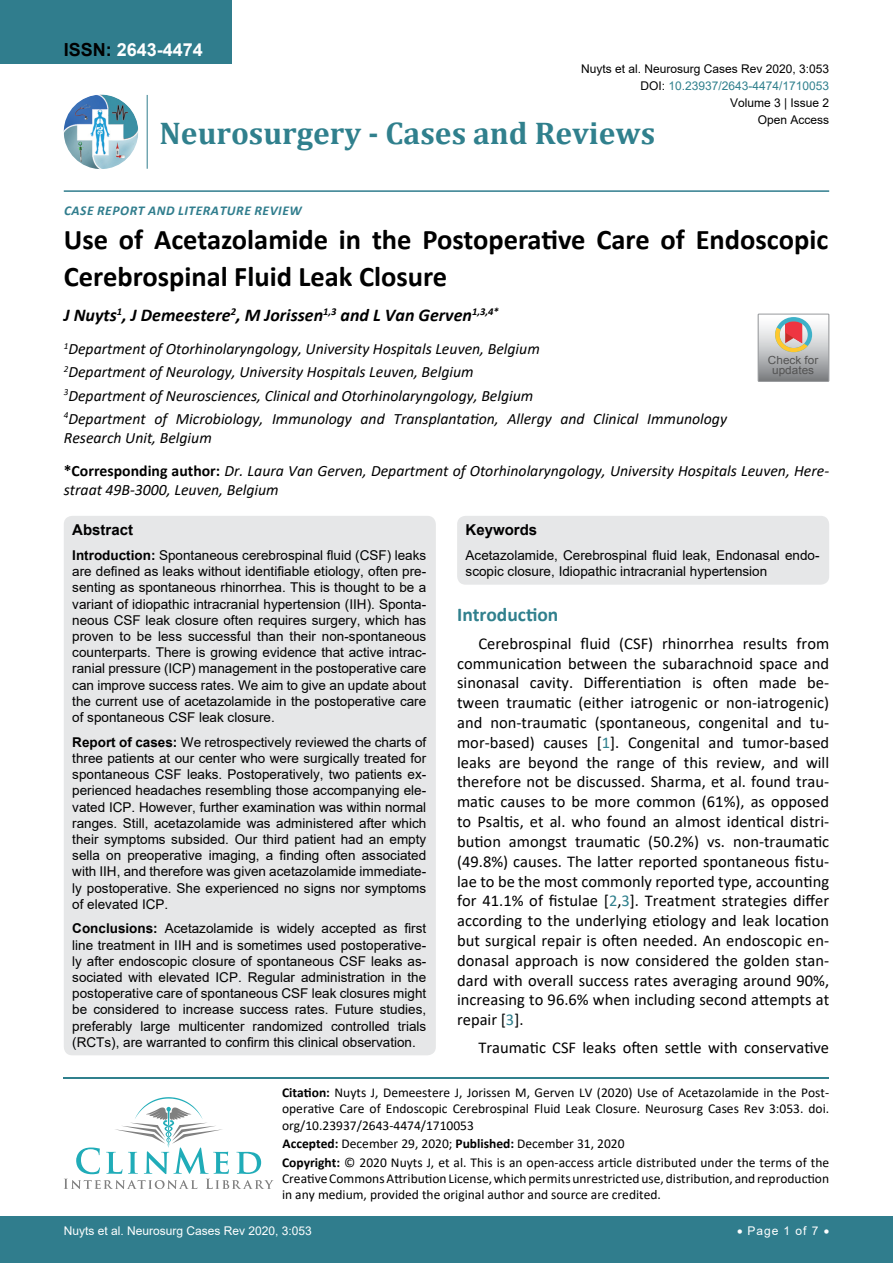
<style>
.page{position:relative;width:893px;height:1263px;background:#fff}
.page>*{position:absolute;margin:0;border:0;box-sizing:border-box;transform-origin:0 0}
.t1{font:700 31.5px "Cambria";color:#30808d}
.t2{font:700 28.5px/37.5px "Calibri";color:#000}
.t3{font:700 19.5px "Calibri";color:#30808d}
.t4{font:italic 700 18px "Calibri";color:#000}
.t5{font:700 18px "Arial";color:#fff}
.t6{font:16.5px/19.8px "Calibri";color:#000;text-align:justify}
.t7{font:italic 15.75px/23.1px "Calibri";color:#000}
.t8{font:700 15px "Arial";color:#000}
.t9{font:13.5px/16.2px "Arial";color:#000;text-align:justify}
.t10{font:13.5px/16.2px "Calibri";color:#000}
.t11{font:italic 700 13.5px "Calibri";letter-spacing:.04em;color:#307d8d}
.t12{font:12px "Arial";color:#000}
.t13{font:12px "Arial";color:#fff}
.t14{font:12px "Arial";color:#30808d}
.t15{font:11.1px/9.6px "Arial";color:#535353;text-align:center;scale:1.06 1}
.s1{color:#000}
.s2{font-weight:700;font-style:normal}
.s3{font-weight:700}
.s4{color:#30808d}
</style>
<div class="page">
<hr style="left:64px;top:1077px;width:765px;height:1px;background:#30808d">
<svg style="left:64px;top:1097px;width:210px;height:92px"></svg>
<img style="left:64px;top:95px;width:74px;height:74px;border-radius:37px">
<hr style="left:147px;top:95px;width:1px;height:74px;background:#307d8d">
<hr style="left:64px;top:190px;width:765px;height:2px;background:#307d8d">
<div style="left:0;top:1217px;width:893px;height:46px;background:#307d8d"></div>
<div style="left:0;top:0;width:231px;height:64px;background:#307d8d"></div>
<div style="left:64px;top:516px;width:372px;height:539px;background:#e6e7e8;border-radius:9px"></div>
<div style="left:457px;top:516px;width:372px;height:69px;background:#e6e7e8;border-radius:9px"></div>
<svg style="left:758px;top:314px;width:71px;height:67px;background:#bdb6b3"></svg>
<h3 class="t5" style="left:64px;top:37px;width:141px"><span class="s1">ISSN:</span> 2643-4474</h3>
<p class="t12" style="left:581px;top:60px;width:250px">Nuyts et al. Neurosurg Cases Rev 2020, 3:053</p>
<p class="t12" style="left:730px;top:95px;width:101px">Volume 3 | Issue 2</p>
<p class="t14" style="left:640px;top:77px;width:190px"><span class="s1">DOI:</span> 10.23937/2643-4474/1710053</p>
<h1 class="t1" style="left:160px;top:111px;width:497px">Neurosurgery - Cases and Reviews</h1>
<p class="t11" style="left:64px;top:201px;width:239px">Case Repor t and Literature Review</p>
<p class="t12" style="left:758px;top:112px;width:73px">Open Access</p>
<h2 class="t2" style="left:64px;top:220px;width:766px">Use of Acetazolamide in the Postoperative Care of Endoscopic<br>Cerebrospinal Fluid Leak Closure</h2>
<h3 class="t4" style="left:64px;top:302px;width:436px">J Nuyts<sup>1</sup>, J Demeestere<sup>2</sup>, M Jorissen<sup>1,3</sup> and L Van Gerven<sup>1,3,4*</sup></h3>
<p class="t7" style="left:64px;top:337px;width:665px"><sup>1</sup>Department of Otorhinolaryngology, University Hospitals Leuven, Belgium<br><sup>2</sup>Department of Neurology, University Hospitals Leuven, Belgium<br><sup>3</sup>Department of Neurosciences, Clinical and Otorhinolaryngology, Belgium<br><sup>4</sup>Department of Microbiology, Immunology and Transplantation, Allergy and Clinical Immunology</p>
<p class="t7" style="left:64px;top:420px;width:767px;line-height:33.2px">Research Unit, Belgium<br><span class="s2">*Corresponding author:</span> Dr. Laura Van Gerven, Department of Otorhinolaryngology, University Hospitals Leuven, Here-</p>
<p class="t7" style="left:64px;top:477px;width:216px">straat 49B-3000, Leuven, Belgium</p>
<p class="t15" style="left:768px;top:356px;width:49px">Check for updates</p>
<p class="t8" style="left:72px;top:519px;width:62px">Abstract</p>
<p class="t9" style="left:72px;top:547px;width:355px"><span class="s3">Introduction:</span> Spontaneous cerebrospinal fluid (CSF) leaks are defined as leaks without identifiable etiology, often pre&shy;senting as spontaneous rhinorrhea. This is thought to be a variant of idiopathic intracranial hypertension (IIH). Sponta&shy;neous CSF leak closure often requires surgery, which has proven to be less successful than their non-spontaneous counterparts. There is growing evidence that active intrac&shy;ranial pressure (ICP) management in the postoperative care can improve success rates. We aim to give an update about the current use of acetazolamide in the postoperative care of spontaneous CSF leak closure.</p>
<p class="t9" style="left:72px;top:734px;width:355px"><span class="s3">Report of cases:</span> We retrospectively reviewed the charts of three patients at our center who were surgically treated for spontaneous CSF leaks. Postoperatively, two patients ex&shy;perienced headaches resembling those accompanying ele&shy;vated ICP. However, further examination was within normal ranges. Still, acetazolamide was administered after which their symptoms subsided. Our third patient had an empty sella on preoperative imaging, a finding often associated with IIH, and therefore was given acetazolamide immediate&shy;ly postoperative. She experienced no signs nor symptoms of elevated ICP.</p>
<p class="t9" style="left:72px;top:920px;width:355px"><span class="s3">Conclusions:</span> Acetazolamide is widely accepted as first line treatment in IIH and is sometimes used postoperative&shy;ly after endoscopic closure of spontaneous CSF leaks as&shy;sociated with elevated ICP. Regular administration in the postoperative care of spontaneous CSF leak closures might be considered to increase success rates. Future studies, preferably large multicenter randomized controlled trials (RCTs), are warranted to confirm this clinical observation.</p>
<p class="t8" style="left:466px;top:519px;width:73px">Keywords</p>
<p class="t9" style="left:466px;top:547px;width:355px">Acetazolamide, Cerebrospinal fluid leak, Endonasal endo&shy;scopic closure, Idiopathic intracranial hypertension</p>
<h3 class="t3" style="left:457px;top:600px;width:103px">Introduction</h3>
<p class="t6" style="left:457px;top:633px;width:374px;text-indent:21px">Cerebrospinal fluid (CSF) rhinorrhea results from communication between the subarachnoid space and sinonasal cavity. Differentiation is often made be&shy;tween traumatic (either iatrogenic or non-iatrogenic) and non-traumatic (spontaneous, congenital and tu&shy;mor-based) causes [<span class="s4">1</span>]. Congenital and tumor-based leaks are beyond the range of this review, and will therefore not be discussed. Sharma, et al. found trau&shy;matic causes to be more common (61%), as opposed to Psaltis, et al. who found an almost identical distri&shy;bution amongst traumatic (50.2%) vs. non-traumatic (49.8%) causes. The latter reported spontaneous fistu&shy;lae to be the most commonly reported type, accounting for 41.1% of fistulae [<span class="s4">2</span>,<span class="s4">3</span>]. Treatment strategies differ according to the underlying etiology and leak location but surgical repair is often needed. An endoscopic en&shy;donasal approach is now considered the golden stan&shy;dard with overall success rates averaging around 90%, increasing to 96.6% when including second attempts at repair [<span class="s4">3</span>].</p>
<p class="t6" style="left:478px;top:1038px;width:352px">Traumatic CSF leaks often settle with conservative</p>
<p class="t10" style="left:282px;top:1084px;width:549px;text-align:justify"><span class="s3">Citation:</span> Nuyts J, Demeestere J, Jorissen M, Gerven LV (2020) Use of Acetazolamide in the Post&shy;operative Care of Endoscopic Cerebrospinal Fluid Leak Closure. Neurosurg Cases Rev 3:053. doi. org/10.23937/2643-4474/1710053</p>
<p class="t10" style="left:282px;top:1134px;width:549px;line-height:18.6px"><span class="s3">Accepted:</span> December 29, 2020; <span class="s3">Published:</span> December 31, 2020<br><span class="s3">Copyright:</span> © 2020 Nuyts J, et al. This is an open-access article distributed under the terms of the</p>
<p class="t10" style="left:282px;top:1170px;width:549px">Creative Commons Attribution License, which permits unrestricted use, distribution, and reproduction in any medium, provided the original author and source are credited.</p>
<p class="t13" style="left:64px;top:1223px;width:250px">Nuyts et al. Neurosurg Cases Rev 2020, 3:053</p>
<p class="t13" style="left:737px;top:1223px;width:94px">• Page 1 of 7 •</p>
</div>
